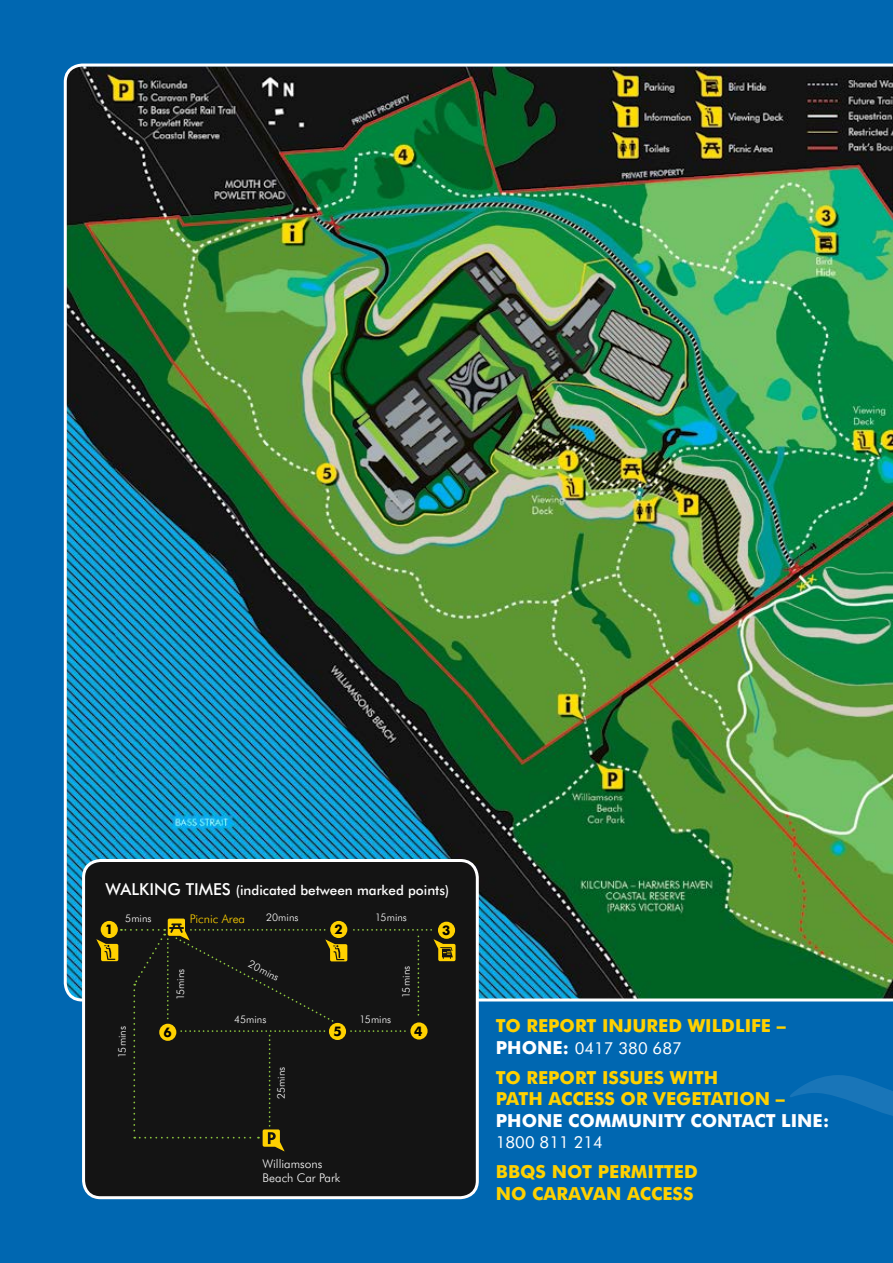
<style>
.page{position:relative;width:893px;height:1263px;background:#0067b1}
.page>*{position:absolute;margin:0;border:0;box-sizing:border-box;transform-origin:0 0}
.t1{font:700 18px/21.6px "Futura BT";color:#ffd100}
.t2{font:700 18px "Futura BT";color:#fff}
.t3{font:16.5px "Futura BT";color:#fff}
.t4{font:500 13.5px "Futura BT";color:#fff}
.t5{font:700 13.2px "Futura BT";color:#000}
.t6{font:300 12px/14.4px "Futura BT";color:#fff}
.t7{font:300 12px "Futura BT";color:#ffd100}
.t8{font:300 10.5px "Futura BT";color:#fff}
.s1{font-size:16.5px}
.s2{font-weight:700;font-size:18px}
</style>
<div class="page">
<img style="left:64px;top:64px;width:829px;height:937px">
<div style="left:84px;top:860px;width:393px;height:338px;background:#141414;border-radius:17px"></div>
<div style="left:82px;top:859px;width:397px;height:340px;border:3px solid #fff;border-radius:17px"></div>
<svg style="left:790px;top:1075px;width:103px;height:41px"></svg>
<svg style="left:96px;top:918px;width:359px;height:233px"></svg>
<p class="t4" style="left:105px;top:882px;width:345px"><span class="s1">WALKING TIMES</span> (indicated between marked points)</p>
<p class="t8" style="left:125px;top:912px;width:28px">5mins</p>
<p class="t8" style="left:266px;top:911px;width:34px">20mins</p>
<p class="t8" style="left:375px;top:911px;width:33px">15mins</p>
<p class="t7" style="left:190px;top:911px;width:57px">Picnic Area</p>
<p class="t5" style="left:335px;top:921px;width:10px">2</p>
<p class="t5" style="left:442px;top:922px;width:10px">3</p>
<p class="t5" style="left:105px;top:921px;width:10px">1</p>
<p class="t8" style="left:116px;top:1058px;width:33px;rotate:-90deg">15mins</p>
<p class="t8" style="left:174px;top:1000px;width:33px;rotate:-90deg">15mins</p>
<p class="t8" style="left:252px;top:957px;width:34px;rotate:28deg">20mins</p>
<p class="t8" style="left:234px;top:1012px;width:34px">45mins</p>
<p class="t8" style="left:360px;top:1012px;width:33px">15mins</p>
<p class="t8" style="left:400px;top:998px;width:34px;rotate:-90deg">15mins</p>
<p class="t5" style="left:164px;top:1024px;width:10px">6</p>
<p class="t5" style="left:414px;top:1023px;width:10px">4</p>
<p class="t5" style="left:333px;top:1023px;width:10px">5</p>
<p class="t8" style="left:275px;top:1099px;width:34px;rotate:-90deg">25mins</p>
<p class="t6" style="left:263px;top:1156px;width:79px">Williamsons<br>Beach Car Park</p>
<p class="t1" style="left:496px;top:1015px;width:291px">TO REPORT INJURED WILDLIFE –</p>
<p class="t3" style="left:496px;top:1038px;width:188px"><span class="s2">PHONE:</span> 0417 380 687</p>
<p class="t1" style="left:496px;top:1066px;width:290px">TO REPORT ISSUES WITH<br>PATH ACCESS OR VEGETATION –</p>
<p class="t2" style="left:496px;top:1110px;width:335px">PHONE COMMUNITY CONTACT LINE:</p>
<p class="t3" style="left:496px;top:1132px;width:109px">1800 811 214</p>
<p class="t1" style="left:496px;top:1161px;width:204px">BBQS NOT PERMITTED<br>NO CARAVAN ACCESS</p>
</div>
